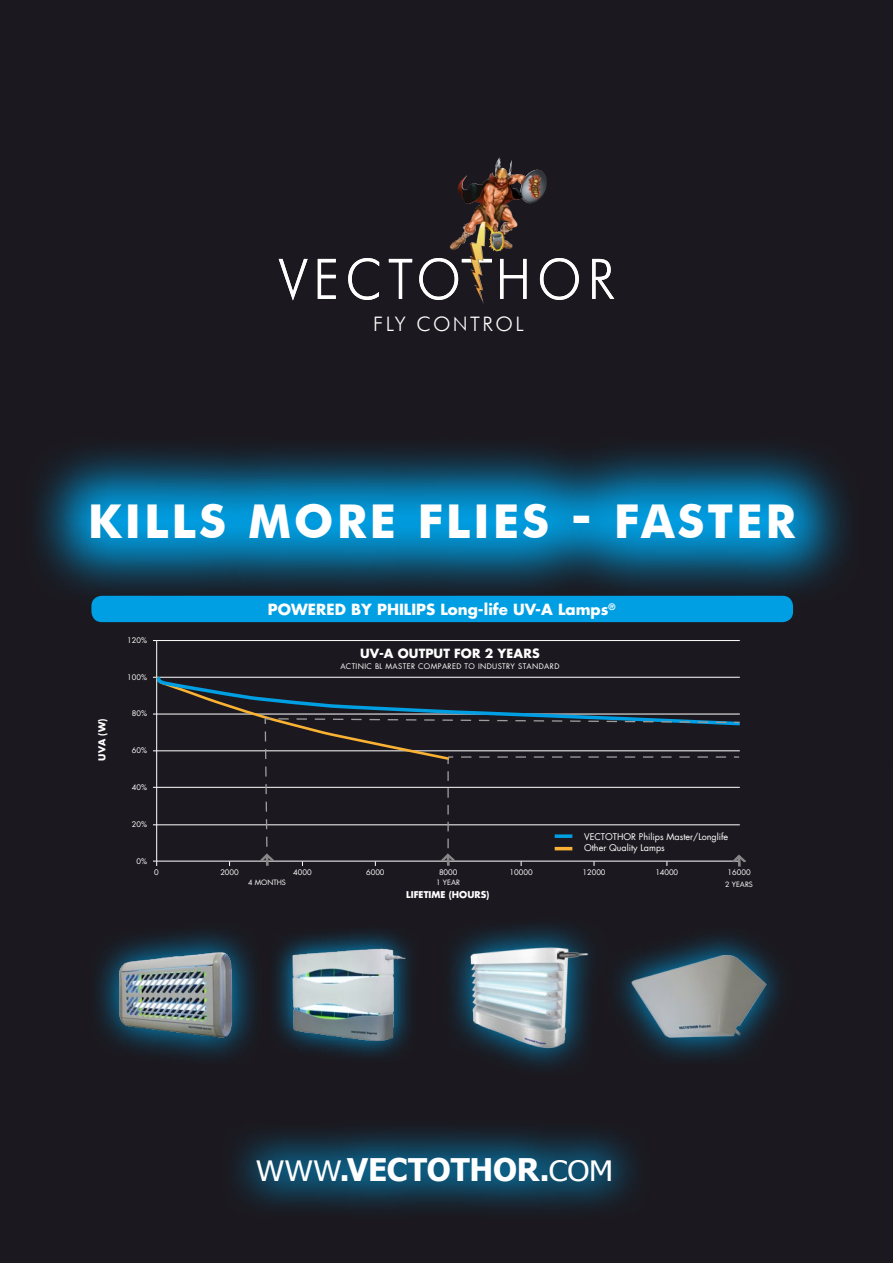
<style>
.page{position:relative;width:893px;height:1263px;background:#1b191f}
.page>*{position:absolute;margin:0;border:0;box-sizing:border-box;transform-origin:0 0}
.t1{font:700 46.65px "Futura BT";letter-spacing:.06em;color:#fff}
.t2{font:700 31.2px "Tahoma";letter-spacing:-.005em;color:#fff}
.t3{font:300 19.95px "Futura BT";letter-spacing:.12em;color:#fff}
.t4{font:700 15px "Futura Std";color:#fff}
.t5{font:italic 700 12.45px "Futura";letter-spacing:.01em;color:#fff}
.t6{font:italic 700 9.3px "Futura";color:#fff}
.t7{font:italic 700 9.15px "Futura";color:#fff}
.t8{font:9px/11.6px "Futura";color:#fff}
.t9{font:7.5px "Futura";color:#fff}
.t10{font:7.5px "Futura";letter-spacing:.05em;color:#fff}
.t11{font:7.2px "Futura";color:#fff}
.s1{font-weight:400;font-size:28.05px}
</style>
<div class="page">
<svg style="left:236px;top:1129px;width:399px;height:80px"></svg>
<img style="left:489px;top:158px;width:10px;height:20px">
<svg style="left:279px;top:259px;width:29px;height:41px"></svg>
<svg style="left:318px;top:259px;width:18px;height:40px"></svg>
<svg style="left:348px;top:258px;width:31px;height:42px"></svg>
<svg style="left:389px;top:259px;width:23px;height:40px"></svg>
<svg style="left:419px;top:258px;width:73px;height:42px"></svg>
<svg style="left:500px;top:259px;width:26px;height:40px"></svg>
<svg style="left:540px;top:258px;width:39px;height:42px"></svg>
<svg style="left:592px;top:259px;width:22px;height:40px"></svg>
<svg style="left:675px;top:936px;width:80px;height:123px"></svg>
<img style="left:616px;top:947px;width:164px;height:110px">
<svg style="left:295px;top:932px;width:106px;height:125px;fill:#19222c"></svg>
<img style="left:275px;top:937px;width:136px;height:108px">
<svg style="left:475px;top:926px;width:103px;height:141px;fill:#19212b"></svg>
<img style="left:452px;top:935px;width:139px;height:123px">
<svg style="left:97px;top:932px;width:157px;height:126px;fill:#19202a"></svg>
<img style="left:111px;top:942px;width:135px;height:104px">
<div style="left:91px;top:596px;width:702px;height:26px;background:#009fe3;border-radius:11px"></div>
<hr style="left:891px;top:696px;width:2px;height:173px;background:#009fe3">
<svg style="left:37px;top:449px;width:811px;height:157px"></svg>
<hr style="left:156px;top:640px;width:1px;height:221px;background:#fff">
<hr style="left:157px;top:640px;width:583px;height:1px;background:#fff">
<svg style="left:153px;top:673px;width:593px;height:193px"></svg>
<h3 class="t3" style="left:373px;top:312px;width:152px">FLY CONTROL</h3>
<h1 class="t1" style="left:88px;top:493px;width:709px">KILLS MORE FLI ES - FASTER</h1>
<p class="t6" style="left:96px;top:761px;width:44px;rotate:-90deg">UVA (W)</p>
<p class="t9" style="left:127px;top:635px;width:21px">120%</p>
<p class="t9" style="left:127px;top:672px;width:21px">100%</p>
<p class="t9" style="left:132px;top:709px;width:17px">80%</p>
<p class="t9" style="left:132px;top:746px;width:17px">60%</p>
<p class="t9" style="left:132px;top:783px;width:17px">40%</p>
<p class="t9" style="left:132px;top:819px;width:17px">20%</p>
<p class="t9" style="left:136px;top:856px;width:12px">0%</p>
<p class="t9" style="left:154px;top:867px;width:6px">0</p>
<p class="t9" style="left:220px;top:867px;width:20px">2000</p>
<h3 class="t4" style="left:268px;top:599px;width:349px">POWERED BY PHILIPS Long-life UV-A Lamps<sup>®</sup></h3>
<h3 class="t5" style="left:360px;top:645px;width:181px">UV-A OUTPUT FOR 2 YEARS</h3>
<p class="t10" style="left:340px;top:662px;width:221px">ACTINIC BL MASTER COMPARED TO INDUSTRY STANDARD</p>
<p class="t8" style="left:584px;top:830px;width:146px">VECTOTHOR Philips Master/Longlife<br>Other Quality Lamps</p>
<p class="t9" style="left:293px;top:867px;width:20px">4000</p>
<p class="t9" style="left:366px;top:867px;width:20px">6000</p>
<p class="t9" style="left:439px;top:867px;width:20px">8000</p>
<p class="t9" style="left:510px;top:867px;width:25px">10000</p>
<p class="t9" style="left:582px;top:867px;width:25px">12000</p>
<p class="t9" style="left:656px;top:867px;width:24px">14000</p>
<p class="t9" style="left:728px;top:867px;width:25px">16000</p>
<p class="t11" style="left:248px;top:878px;width:39px">4 MONTHS</p>
<p class="t11" style="left:436px;top:878px;width:25px">1 YEAR</p>
<p class="t11" style="left:725px;top:879px;width:29px">2 YEARS</p>
<p class="t7" style="left:406px;top:888px;width:85px">LIFETIME (HOURS)</p>
<h2 class="t2" style="left:256px;top:1147px;width:359px"><span class="s1">WWW</span>.VECTOTHOR.<span class="s1">COM</span></h2>
</div>
